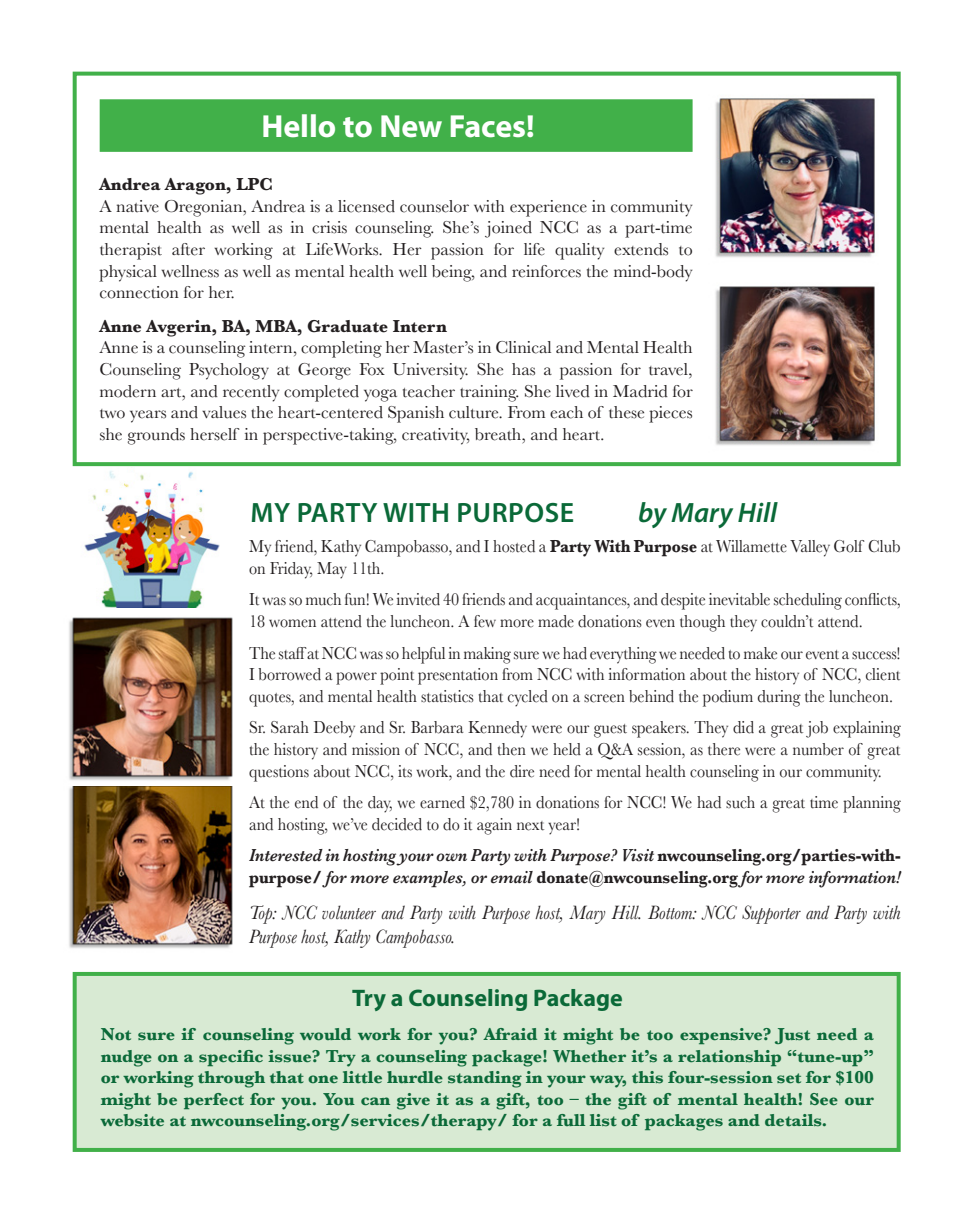
<style>
.page{position:relative;width:972px;height:1224px;background:#fff}
.page>*{position:absolute;margin:0;border:0;box-sizing:border-box;transform-origin:0 0}
.t1{font:700 32px "Myriad Pro";letter-spacing:-.005em;color:#fff}
.t2{font:600 28px "Myriad Pro";letter-spacing:.02em;color:#0a6938}
.t3{font:italic 600 28px "Myriad Pro";color:#0a6938}
.t4{font:700 24px "Myriad Pro";color:#0a6938}
.t5{font:italic 20px/24px "Baskerville";color:#231f20;scale:.9 1}
.t6{font:18px/21.6px "Baskerville";color:#231f20;scale:.9 1}
.t7{font:18px/21.6px "Baskerville";color:#231f20;text-align:justify}
.t8{font:700 18px/21.6px "Baskerville";color:#0a6938;text-align:justify}
.t9{font:italic 600 18px/21.6px "Baskerville";color:#231f20;scale:.9 1}
.t10{font:700 18px "Baskerville";color:#231f20}
.s1{font-weight:700}
.s2{font-weight:700;font-style:normal}
</style>
<div class="page">
<div style="left:73px;top:72px;width:828px;height:394px;border:4px solid #41b049"></div>
<img style="left:715px;top:98px;width:160px;height:160px">
<img style="left:715px;top:286px;width:160px;height:160px">
<div style="left:100px;top:99px;width:593px;height:53px;background:#41b049;border:2px solid #41b049"></div>
<img style="left:84px;top:467px;width:136px;height:141px">
<img style="left:69px;top:786px;width:164px;height:163px">
<img style="left:69px;top:617px;width:164px;height:164px">
<div style="left:73px;top:972px;width:828px;height:180px;background:#d8ead3;border:4px solid #41b049"></div>
<p class="t1" style="left:261px;top:105px;width:275px">Hello to New Faces!</p>
<p class="t10" style="left:99px;top:172px;width:175px">Andrea Aragon, LPC</p>
<p class="t7" style="left:99px;top:195px;width:595px">A native Oregonian, Andrea is a licensed counselor with experience in community mental health as well as in crisis counseling. She’s joined NCC as a part-time therapist after working at LifeWorks. Her passion for life quality extends to physical wellness as well as mental health well being, and reinforces the mind-body connection for her.</p>
<p class="t10" style="left:99px;top:313px;width:349px">Anne Avgerin, BA, MBA, Graduate Intern</p>
<p class="t7" style="left:99px;top:337px;width:595px">Anne is a counseling intern, completing her Master’s in Clinical and Mental Health Counseling Psychology at George Fox University. She has a passion for travel, modern art, and recently completed yoga teacher training. She lived in Madrid for two years and values the heart-centered Spanish culture. From each of these pieces she grounds herself in perspective-taking, creativity, breath, and heart.</p>
<p class="t2" style="left:251px;top:495px;width:325px">MY PARTY WITH PURPOSE</p>
<p class="t3" style="left:638px;top:495px;width:140px">by Mary Hill</p>
<p class="t6" style="left:249px;top:536px;width:725px">My friend, Kathy Campobasso, and I hosted a <span class="s1">Party With Purpose</span> at Willamette Valley Golf Club on Friday, May 11th.</p>
<p class="t6" style="left:249px;top:589px;width:726px">It was so much fun! We invited 40 friends and acquaintances, and despite inevitable scheduling conflicts,<br>18 women attend the luncheon. A few more made donations even though they couldn’t attend.</p>
<p class="t6" style="left:249px;top:642px;width:726px;text-align:justify">The staff at NCC was so helpful in making sure we had everything we needed to make our event a success!<br>I borrowed a power point presentation from NCC with information about the history of NCC, client quotes, and mental health statistics that cycled on a screen behind the podium during the luncheon.</p>
<p class="t6" style="left:249px;top:717px;width:725px;text-align:justify">Sr. Sarah Deeby and Sr. Barbara Kennedy were our guest speakers. They did a great job explaining the history and mission of NCC, and then we held a Q&amp;A session, as there were a number of great questions about NCC, its work, and the dire need for mental health counseling in our community.</p>
<p class="t6" style="left:249px;top:792px;width:726px">At the end of the day, we earned $2,780 in donations for NCC! We had such a great time planning and hosting, we’ve decided to do it again next year!</p>
<p class="t9" style="left:249px;top:845px;width:726px">Interested in hosting your own Party with Purpose? Visit <span class="s2">nwcounseling.org/parties-with&shy;purpose/</span> for more examples, or email <span class="s2">donate@nwcounseling.org</span> for more information!</p>
<p class="t5" style="left:249px;top:900px;width:726px">Top: NCC volunteer and Party with Purpose host, Mary Hill. Bottom: NCC Supporter and Party with<br>Purpose host, Kathy Campobasso.</p>
<p class="t4" style="left:352px;top:983px;width:272px">Try a Counseling Package</p>
<p class="t8" style="left:101px;top:1024px;width:775px">Not sure if counseling would work for you? Afraid it might be too expensive? Just need a nudge on a specific issue? Try a counseling package! Whether it’s a relationship “tune-up” or working through that one little hurdle standing in your way, this four-session set for $100 might be perfect for you. You can give it as a gift, too – the gift of mental health! See our website at nwcounseling.org/services/therapy/ for a full list of packages and details.</p>
</div>
